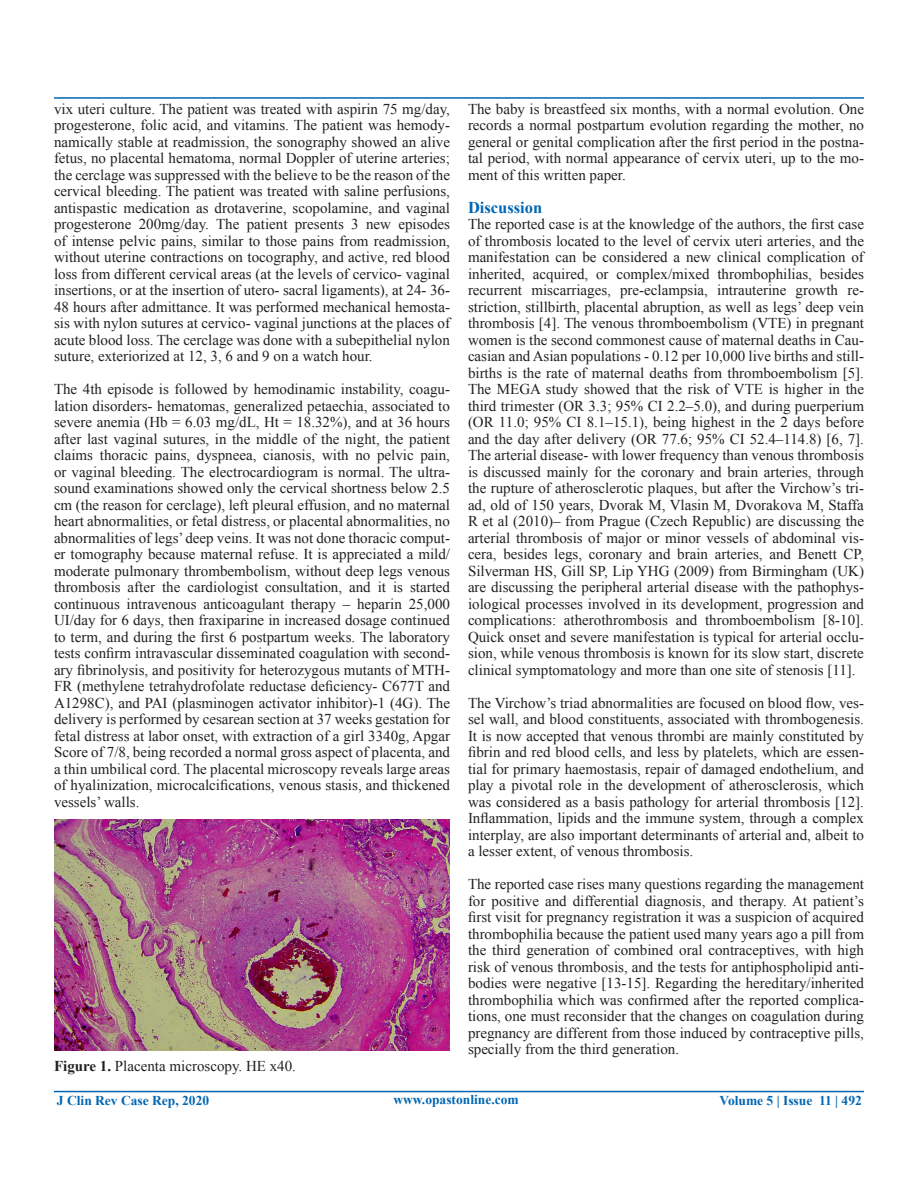
<style>
.page{position:relative;width:918px;height:1188px;background:#fff}
.page>*{position:absolute;margin:0;border:0;box-sizing:border-box;transform-origin:0 0}
.t1{font:700 16.5px "Times New Roman";color:#0166b3}
.t2{font:15px/16.5px "Times New Roman";color:#231f20;text-align:justify}
.t3{font:700 13.5px "Times New Roman";color:#0166b3}
.s1{font-weight:700}
</style>
<div class="page">
<img style="left:54px;top:820px;width:396px;height:231px">
<hr style="left:54px;top:1091px;width:810px;height:1px;background:#0166b3">
<hr style="left:54px;top:97px;width:810px;height:2px;background:#0166b3">
<p class="t2" style="left:54px;top:100px;width:398px">vix uteri culture. The patient was treated with aspirin 75 mg/day, progesterone, folic acid, and vitamins. The patient was hemody&shy;namically stable at readmission, the sonography showed an alive fetus, no placental hematoma, normal Doppler of uterine arteries; the cerclage was suppressed with the believe to be the reason of the cervical bleeding. The patient was treated with saline perfusions, antispastic medication as drotaverine, scopolamine, and vaginal progesterone 200mg/day. The patient presents 3 new episodes of intense pelvic pains, similar to those pains from readmission, without uterine contractions on tocography, and active, red blood loss from different cervical areas (at the levels of cervico- vaginal insertions, or at the insertion of utero- sacral ligaments), at 24- 36- 48 hours after admittance. It was performed mechanical hemosta&shy;sis with nylon sutures at cervico- vaginal junctions at the places of acute blood loss. The cerclage was done with a subepithelial nylon suture, exteriorized at 12, 3, 6 and 9 on a watch hour.</p>
<p class="t2" style="left:54px;top:381px;width:398px">The 4th episode is followed by hemodinamic instability, coagu&shy;lation disorders- hematomas, generalized petaechia, associated to severe anemia (Hb = 6.03 mg/dL, Ht = 18.32%), and at 36 hours after last vaginal sutures, in the middle of the night, the patient claims thoracic pains, dyspneea, cianosis, with no pelvic pain, or vaginal bleeding. The electrocardiogram is normal. The ultra&shy;sound examinations showed only the cervical shortness below 2.5 cm (the reason for cerclage), left pleural effusion, and no maternal heart abnormalities, or fetal distress, or placental abnormalities, no abnormalities of legs’ deep veins. It was not done thoracic comput&shy;er tomography because maternal refuse. It is appreciated a mild/ moderate pulmonary thrombembolism, without deep legs venous thrombosis after the cardiologist consultation, and it is started continuous intravenous anticoagulant therapy – heparin 25,000<br>UI/day for 6 days, then fraxiparine in increased dosage continued to term, and during the first 6 postpartum weeks. The laboratory tests confirm intravascular disseminated coagulation with second&shy;ary fibrinolysis, and positivity for heterozygous mutants of MTH-FR (methylene tetrahydrofolate reductase deficiency- C677T and A1298C), and PAI (plasminogen activator inhibitor)-1 (4G). The delivery is performed by cesarean section at 37 weeks gestation for fetal distress at labor onset, with extraction of a girl 3340g, Apgar Score of 7/8, being recorded a normal gross aspect of placenta, and a thin umbilical cord. The placental microscopy reveals large areas of hyalinization, microcalcifications, venous stasis, and thickened vessels’ walls.</p>
<p class="t2" style="left:54px;top:1057px;width:244px"><span class="s1">Figure 1.</span> Placenta microscopy. HE x40.</p>
<p class="t2" style="left:468px;top:100px;width:398px">The baby is breastfeed six months, with a normal evolution. One records a normal postpartum evolution regarding the mother, no general or genital complication after the first period in the postna&shy;tal period, with normal appearance of cervix uteri, up to the mo&shy;ment of this written paper.</p>
<p class="t1" style="left:468px;top:196px;width:76px">Discussion</p>
<p class="t2" style="left:468px;top:216px;width:398px">The reported case is at the knowledge of the authors, the first case of thrombosis located to the level of cervix uteri arteries, and the manifestation can be considered a new clinical complication of inherited, acquired, or complex/mixed thrombophilias, besides recurrent miscarriages, pre-eclampsia, intrauterine growth re&shy;striction, stillbirth, placental abruption, as well as legs’ deep vein thrombosis [4]. The venous thromboembolism (VTE) in pregnant women is the second commonest cause of maternal deaths in Cau&shy;casian and Asian populations - 0.12 per 10,000 live births and still&shy;births is the rate of maternal deaths from thromboembolism [5].<br>The MEGA study showed that the risk of VTE is higher in the third trimester (OR 3.3; 95% CI 2.2–5.0), and during puerperium (OR 11.0; 95% CI 8.1–15.1), being highest in the 2 days before and the day after delivery (OR 77.6; 95% CI 52.4–114.8) [6, 7].<br>The arterial disease- with lower frequency than venous thrombosis is discussed mainly for the coronary and brain arteries, through the rupture of atherosclerotic plaques, but after the Virchow’s tri&shy;ad, old of 150 years, Dvorak M, Vlasin M, Dvorakova M, Staffa R et al (2010)– from Prague (Czech Republic) are discussing the arterial thrombosis of major or minor vessels of abdominal vis&shy;cera, besides legs, coronary and brain arteries, and Benett CP, Silverman HS, Gill SP, Lip YHG (2009) from Birmingham (UK) are discussing the peripheral arterial disease with the pathophys&shy;iological processes involved in its development, progression and complications: atherothrombosis and thromboembolism [8-10].<br>Quick onset and severe manifestation is typical for arterial occlu&shy;sion, while venous thrombosis is known for its slow start, discrete clinical symptomatology and more than one site of stenosis [11].</p>
<p class="t2" style="left:468px;top:694px;width:398px">The Virchow’s triad abnormalities are focused on blood flow, ves&shy;sel wall, and blood constituents, associated with thrombogenesis.<br>It is now accepted that venous thrombi are mainly constituted by fibrin and red blood cells, and less by platelets, which are essen&shy;tial for primary haemostasis, repair of damaged endothelium, and play a pivotal role in the development of atherosclerosis, which was considered as a basis pathology for arterial thrombosis [12].<br>Inflammation, lipids and the immune system, through a complex interplay, are also important determinants of arterial and, albeit to a lesser extent, of venous thrombosis.</p>
<p class="t2" style="left:468px;top:876px;width:398px">The reported case rises many questions regarding the management for positive and differential diagnosis, and therapy. At patient’s first visit for pregnancy registration it was a suspicion of acquired thrombophilia because the patient used many years ago a pill from the third generation of combined oral contraceptives, with high risk of venous thrombosis, and the tests for antiphospholipid anti&shy;bodies were negative [13-15]. Regarding the hereditary/inherited thrombophilia which was confirmed after the reported complica&shy;tions, one must reconsider that the changes on coagulation during pregnancy are different from those induced by contraceptive pills, specially from the third generation.</p>
<p class="t3" style="left:57px;top:1091px;width:154px">J Clin Rev Case Rep, 2020</p>
<p class="t3" style="left:393px;top:1091px;width:127px">www.opastonline.com</p>
<p class="t3" style="left:720px;top:1091px;width:144px">Volume 5 | Issue 11 | 492</p>
</div>
